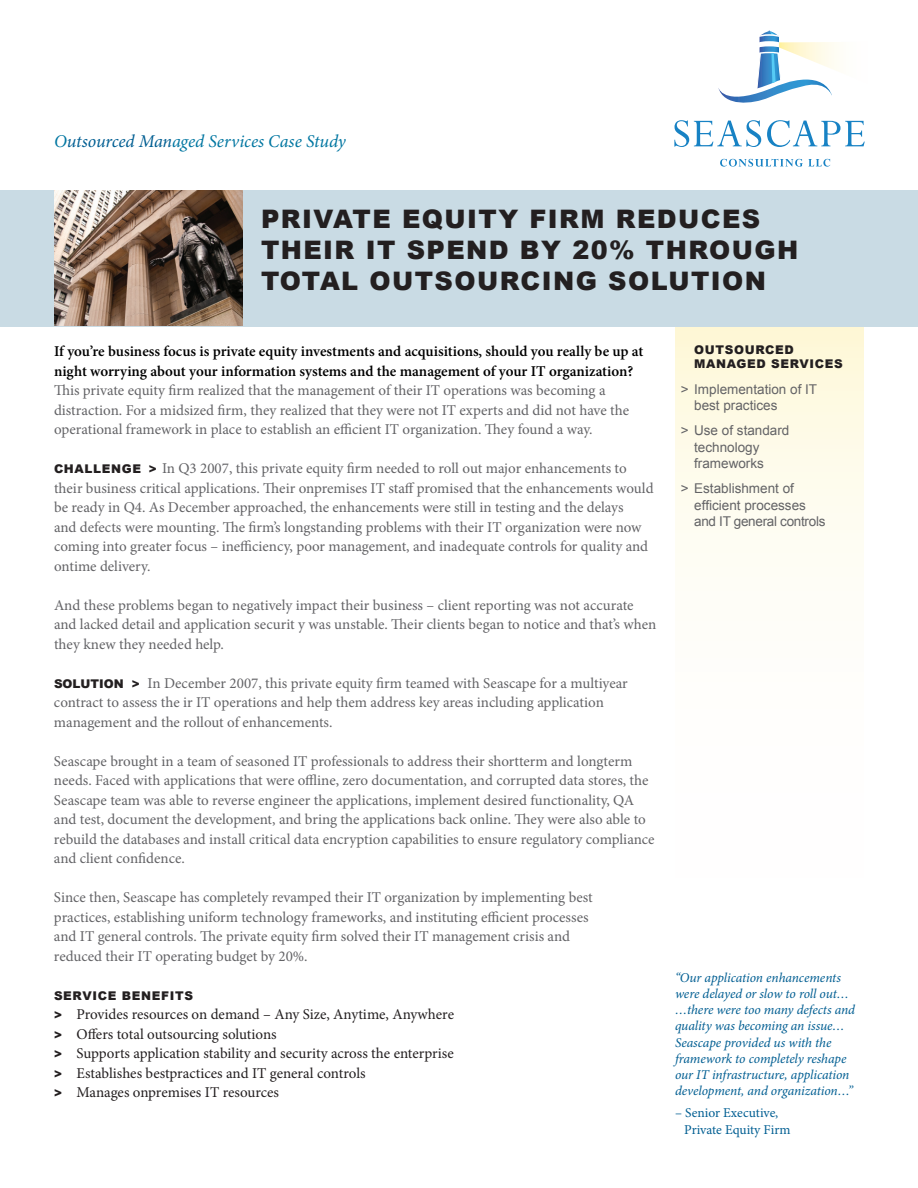
<style>
.page{position:relative;width:918px;height:1188px;background:#fff}
.page>*{position:absolute;margin:0;border:0;box-sizing:border-box;transform-origin:0 0}
.t1{font:900 25.5px/30.6px "Arial";letter-spacing:.055em;color:#231f20}
.t2{font:italic 18px "Minion Pro";letter-spacing:-.005em;color:#0076a1}
.t3{font:15px/19.5px "Minion Pro";color:#636366}
.t4{font:15px/19.5px "Minion Pro";color:#231f20}
.t5{font:600 15px/19.5px "Minion Pro";color:#000}
.t6{font:italic 13.5px/16.2px "Minion Pro";letter-spacing:-.01em;color:#015e92}
.t7{font:13.5px/16.2px "Arial";color:#636366}
.t8{font:13.5px/16.2px "Minion Pro";color:#015e92}
.t9{font:900 12px/14.4px "Arial";letter-spacing:.055em;color:#231f20}
.s1{color:#015e92}
.s2{font-family:"Arial";font-weight:900;font-size:12px;color:#231f20}
.s3{font-family:"Arial";font-weight:900;font-size:12px}
</style>
<div class="page">
<div style="left:675px;top:327px;width:189px;height:861px;background:linear-gradient(to bottom,#fefae7,#fff)"></div>
<div style="left:0;top:190px;width:918px;height:137px;background:#c9dbe4"></div>
<svg style="left:674px;top:120px;width:87px;height:27px"></svg>
<svg style="left:767px;top:120px;width:98px;height:27px"></svg>
<svg style="left:720px;top:159px;width:110px;height:8px"></svg>
<svg style="left:718px;top:30px;width:119px;height:73px"></svg>
<img style="left:54px;top:191px;width:189px;height:135px">
<p class="t2" style="left:54px;top:129px;width:293px">O<span class="s1">utsourced Man</span>aged Services Case Study</p>
<h1 class="t1" style="left:261px;top:203px;width:539px">PRIVATE EQUITY FIRM REDUCES<br>THEIR IT SPEND BY 20% THROUGH<br>TOTAL OUTSOURCING SOLUTION</h1>
<p class="t5" style="left:54px;top:342px;width:591px">If you’re business focus is private equity investments and acquisitions, should you really be up at night worrying about your information systems and the management of your IT organization?</p>
<p class="t3" style="left:54px;top:381px;width:577px">This private equity firm realized that the management of their IT operations was becoming a distraction. For a midsized firm, they realized that they were not IT experts and did not have the operational framework in place to establish an efficient IT organization. They found a way.</p>
<p class="t3" style="left:54px;top:459px;width:601px"><span class="s2">CHALLENGE &gt;</span> In Q3 2007, this private equity firm needed to roll out major enhancements to their business critical applications. Their onpremises IT staff promised that the enhancements would be ready in Q4. As December approached, the enhancements were still in testing and the delays<br>and defects were mounting. The firm’s longstanding problems with their IT organization were now coming into greater focus – inefficiency, poor management, and inadequate controls for quality and ontime delivery.</p>
<p class="t3" style="left:54px;top:595px;width:604px">And these problems began to negatively impact their business – client reporting was not accurate and lacked detail and application securit y was unstable. Their clients began to notice and that’s when they knew they needed help.</p>
<p class="t3" style="left:54px;top:673px;width:575px"><span class="s2">SOLUTION &gt;</span> In December 2007, this private equity firm teamed with Seascape for a multiyear contract to assess the ir IT operations and help them address key areas including application management and the rollout of enhancements.</p>
<p class="t3" style="left:54px;top:751px;width:602px">Seascape brought in a team of seasoned IT professionals to address their shortterm and longterm needs. Faced with applications that were offline, zero documentation, and corrupted data stores, the Seascape team was able to reverse engineer the applications, implement desired functionality, QA and test, document the development, and bring the applications back online. They were also able to rebuild the databases and install critical data encryption capabilities to ensure regulatory compliance and client confidence.</p>
<p class="t3" style="left:54px;top:888px;width:540px">Since then, Seascape has completely revamped their IT organization by implementing best practices, establishing uniform technology frameworks, and instituting efficient processes and IT general controls. The private equity firm solved their IT management crisis and reduced their IT operating budget by 20%.</p>
<p class="t9" style="left:54px;top:988px;width:140px">SERVICE BENEFITS</p>
<p class="t4" style="left:54px;top:1005px;width:402px"><span class="s3">&gt;</span> Provides resources on demand – Any Size, Anytime, Anywhere <span class="s3">&gt;</span> Offers total outsourcing solutions<br><span class="s3">&gt;</span> Supports application stability and security across the enterprise <span class="s3">&gt;</span> Establishes bestpractices and IT general controls<br><span class="s3">&gt;</span> Manages onpremises IT resources</p>
<p class="t9" style="left:681px;top:342px;width:163px">OUTSOURCED<br>MANAGED SERVICES</p>
<p class="t7" style="left:694px;top:381px;width:125px;text-indent:-14px">&gt; Implementation of IT best practices</p>
<p class="t7" style="left:694px;top:423px;width:97px;text-indent:-14px">&gt; Use of standard technology frameworks</p>
<p class="t7" style="left:694px;top:481px;width:133px;text-indent:-14px">&gt; Establishment of efficient processes and IT general controls</p>
<p class="t6" style="left:675px;top:969px;width:182px">“Our application enhancements were delayed or slow to roll out… …there were too many defects and quality was becoming an issue…<br>Seascape provided us with the framework to completely reshape our IT infrastructure, application development, and organization…”</p>
<p class="t8" style="left:684px;top:1105px;width:108px;text-indent:-9px">– Senior Executive,<br>Private Equity Firm</p>
</div>
